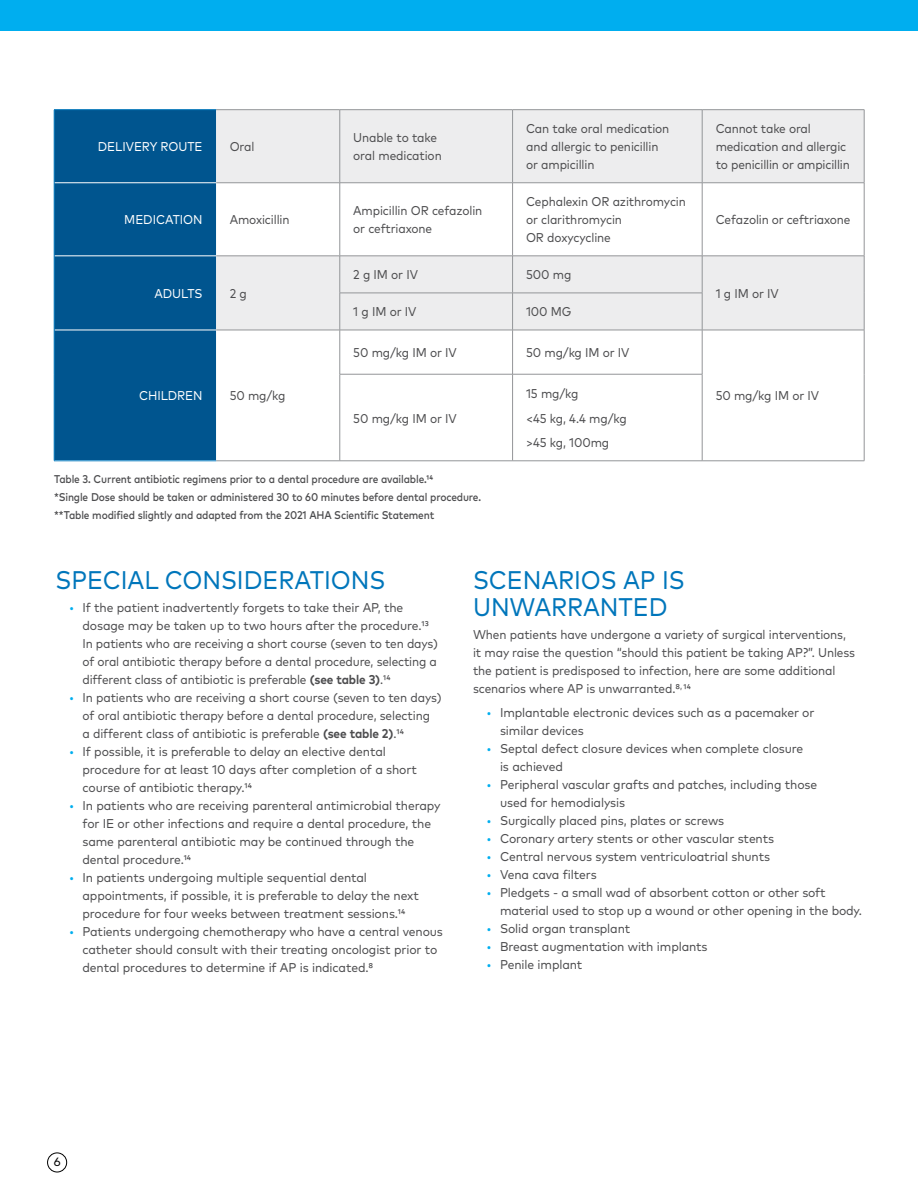
<style>
.page{position:relative;width:918px;height:1188px;background:#fff}
.page>*{position:absolute;margin:0;border:0;box-sizing:border-box;transform-origin:0 0}
.t1{font:25.5px/27px "Mark Pro";letter-spacing:-.005em;color:#0076bb;scale:.93 1}
.t2{font:12.75px/18px "Mark Pro";letter-spacing:-.01em;color:#4d4d4f;scale:.95 1}
.t3{font:12.75px/18px "Mark Pro";letter-spacing:-.01em;color:#4d4d4f;scale:.93 1}
.t4{font:12.75px "Mark Pro";letter-spacing:-.005em;color:#fff;scale:.93 1}
.t5{font:12.75px/24.8px "Mark Pro";letter-spacing:-.03em;color:#4d4d4f;scale:.93 1}
.t6{font:12px "Mark Pro";color:#000}
.t7{font:500 11.25px/18px "Mark Pro";letter-spacing:-.015em;color:#4d4d4f;scale:.9 1}
.s1{color:#00aeef}
.s2{font-weight:700}
</style>
<div class="page">
<div style="left:0;top:0;width:918px;height:31px;background:#00aeef"></div>
<div style="left:47px;top:1153px;width:20px;height:19px;border:1px solid #000;border-radius:50%"></div>
<div style="left:55px;top:110px;width:161px;height:351px;background:#00558f"></div>
<div style="left:216px;top:110px;width:648px;height:73px;background:#ededee"></div>
<svg style="left:216px;top:184px;width:648px;height:277px"></svg>
<hr style="left:216px;top:109px;width:124px;height:1px;background:#939598">
<hr style="left:340px;top:109px;width:173px;height:1px;background:#939598">
<hr style="left:340px;top:110px;width:1px;height:73px;background:#939598">
<hr style="left:513px;top:109px;width:189px;height:1px;background:#939598">
<hr style="left:512px;top:110px;width:1px;height:73px;background:#939598">
<hr style="left:702px;top:109px;width:162px;height:1px;background:#939598">
<hr style="left:702px;top:110px;width:1px;height:73px;background:#939598">
<hr style="left:864px;top:110px;width:1px;height:73px;background:#939598">
<hr style="left:216px;top:183px;width:124px;height:1px;background:#939598">
<hr style="left:340px;top:183px;width:173px;height:1px;background:#939598">
<hr style="left:340px;top:183px;width:1px;height:73px;background:#939598">
<hr style="left:513px;top:183px;width:189px;height:1px;background:#939598">
<hr style="left:512px;top:183px;width:1px;height:73px;background:#939598">
<hr style="left:702px;top:183px;width:162px;height:1px;background:#939598">
<hr style="left:702px;top:183px;width:1px;height:73px;background:#939598">
<hr style="left:864px;top:183px;width:1px;height:73px;background:#939598">
<hr style="left:216px;top:256px;width:124px;height:1px;background:#939598">
<hr style="left:340px;top:256px;width:173px;height:1px;background:#939598">
<hr style="left:340px;top:256px;width:1px;height:37px;background:#939598">
<hr style="left:513px;top:256px;width:189px;height:1px;background:#939598">
<hr style="left:512px;top:256px;width:1px;height:37px;background:#939598">
<hr style="left:702px;top:256px;width:162px;height:1px;background:#939598">
<hr style="left:702px;top:256px;width:1px;height:37px;background:#939598">
<hr style="left:864px;top:256px;width:1px;height:37px;background:#939598">
<hr style="left:864px;top:293px;width:1px;height:37px;background:#939598">
<hr style="left:340px;top:293px;width:173px;height:1px;background:#939598">
<hr style="left:340px;top:293px;width:1px;height:37px;background:#939598">
<hr style="left:513px;top:293px;width:189px;height:1px;background:#939598">
<hr style="left:512px;top:293px;width:1px;height:37px;background:#939598">
<hr style="left:702px;top:293px;width:1px;height:37px;background:#939598">
<hr style="left:216px;top:330px;width:124px;height:1px;background:#939598">
<hr style="left:340px;top:330px;width:173px;height:1px;background:#939598">
<hr style="left:340px;top:330px;width:1px;height:44px;background:#939598">
<hr style="left:513px;top:330px;width:189px;height:1px;background:#939598">
<hr style="left:512px;top:330px;width:1px;height:44px;background:#939598">
<hr style="left:702px;top:330px;width:162px;height:1px;background:#939598">
<hr style="left:702px;top:330px;width:1px;height:44px;background:#939598">
<hr style="left:864px;top:330px;width:1px;height:44px;background:#939598">
<hr style="left:864px;top:374px;width:1px;height:87px;background:#939598">
<hr style="left:340px;top:374px;width:173px;height:1px;background:#939598">
<hr style="left:340px;top:374px;width:1px;height:87px;background:#939598">
<hr style="left:513px;top:374px;width:189px;height:1px;background:#939598">
<hr style="left:512px;top:374px;width:1px;height:87px;background:#939598">
<hr style="left:702px;top:374px;width:1px;height:87px;background:#939598">
<hr style="left:54px;top:183px;width:162px;height:1px;background:#fff">
<hr style="left:54px;top:256px;width:162px;height:1px;background:#fff">
<hr style="left:54px;top:330px;width:162px;height:1px;background:#fff">
<hr style="left:216px;top:461px;width:124px;height:1px;background:#939598">
<hr style="left:702px;top:461px;width:162px;height:1px;background:#939598">
<hr style="left:340px;top:461px;width:173px;height:1px;background:#939598">
<hr style="left:513px;top:461px;width:189px;height:1px;background:#939598">
<hr style="left:54px;top:109px;width:162px;height:1px;background:#0076bb">
<hr style="left:54px;top:110px;width:1px;height:73px;background:#0076bb">
<hr style="left:54px;top:183px;width:1px;height:73px;background:#0076bb">
<hr style="left:54px;top:256px;width:1px;height:37px;background:#0076bb">
<hr style="left:54px;top:293px;width:1px;height:37px;background:#0076bb">
<hr style="left:54px;top:330px;width:1px;height:44px;background:#0076bb">
<hr style="left:54px;top:374px;width:1px;height:87px;background:#0076bb">
<hr style="left:54px;top:461px;width:162px;height:1px;background:#0076bb">
<p class="t4" style="left:98px;top:137px;width:114px">DELIVERY ROUTE</p>
<p class="t3" style="left:230px;top:137px;width:28px">Oral</p>
<p class="t3" style="left:353px;top:128px;width:97px">Unable to take oral medication</p>
<p class="t3" style="left:526px;top:119px;width:156px">Can take oral medication and allergic to penicillin or ampicillin</p>
<p class="t3" style="left:716px;top:119px;width:146px">Cannot take oral medication and allergic to penicillin or ampicillin</p>
<p class="t4" style="left:124px;top:210px;width:86px">MEDICATION</p>
<p class="t3" style="left:230px;top:210px;width:66px">Amoxicillin</p>
<p class="t3" style="left:353px;top:201px;width:140px">Ampicillin OR cefazolin or ceftriaxone</p>
<p class="t3" style="left:526px;top:192px;width:173px">Cephalexin OR azithromycin or clarithromycin<br>OR doxycycline</p>
<p class="t4" style="left:154px;top:284px;width:53px">ADULTS</p>
<p class="t3" style="left:230px;top:283px;width:20px">2 g</p>
<p class="t4" style="left:139px;top:386px;width:70px">CHILDREN</p>
<p class="t3" style="left:230px;top:386px;width:62px">50 mg/kg</p>
<p class="t3" style="left:353px;top:265px;width:71px">2 g IM or IV</p>
<p class="t3" style="left:526px;top:265px;width:50px">500 mg</p>
<p class="t3" style="left:353px;top:302px;width:69px">1 g IM or IV</p>
<p class="t3" style="left:526px;top:302px;width:50px">100 MG</p>
<p class="t3" style="left:353px;top:343px;width:113px">50 mg/kg IM or IV</p>
<p class="t3" style="left:526px;top:343px;width:113px">50 mg/kg IM or IV</p>
<p class="t3" style="left:353px;top:408px;width:113px">50 mg/kg IM or IV</p>
<p class="t5" style="left:526px;top:380px;width:110px">15 mg/kg<br>&lt;45 kg, 4.4 mg/kg &gt;45 kg, 100mg</p>
<p class="t7" style="left:54px;top:469px;width:476px">Table 3. Current antibiotic regimens prior to a dental procedure are available.14<br>*Single Dose should be taken or administered 30 to 60 minutes before dental procedure. **Table modified slightly and adapted from the 2021 AHA Scientific Statement</p>
<p class="t3" style="left:716px;top:210px;width:147px">Cefazolin or ceftriaxone</p>
<p class="t3" style="left:716px;top:283px;width:69px">1 g IM or IV</p>
<p class="t3" style="left:716px;top:386px;width:113px">50 mg/kg IM or IV</p>
<h1 class="t1" style="left:56px;top:565px;width:356px">SPECIAL CONSIDERATIONS</h1>
<p class="t2" style="left:82px;top:597px;width:376px;text-indent:-14px"><span class="s1">•</span> If the patient inadvertently forgets to take their AP, the dosage may be taken up to two hours after the procedure.13<br>In patients who are receiving a short course (seven to ten days) of oral antibiotic therapy before a dental procedure, selecting a different class of antibiotic is preferable <span class="s2">(see table 3)</span>.14</p>
<p class="t3" style="left:82px;top:687px;width:388px;text-indent:-13px"><span class="s1">•</span> In patients who are receiving a short course (seven to ten days) of oral antibiotic therapy before a dental procedure, selecting<br>a different class of antibiotic is preferable <span class="s2">(see table 2)</span>.14</p>
<p class="t2" style="left:83px;top:741px;width:354px;text-indent:-14px"><span class="s1">•</span> If possible, it is preferable to delay an elective dental procedure for at least 10 days after completion of a short course of antibiotic therapy.14</p>
<p class="t2" style="left:83px;top:795px;width:378px;text-indent:-14px"><span class="s1">•</span> In patients who are receiving parenteral antimicrobial therapy for IE or other infections and require a dental procedure, the same parenteral antibiotic may be continued through the dental procedure.14</p>
<p class="t2" style="left:83px;top:867px;width:356px;text-indent:-14px"><span class="s1">•</span> In patients undergoing multiple sequential dental appointments, if possible, it is preferable to delay the next procedure for four weeks between treatment sessions.14</p>
<p class="t2" style="left:83px;top:921px;width:381px;text-indent:-14px"><span class="s1">•</span> Patients undergoing chemotherapy who have a central venous catheter should consult with their treating oncologist prior to dental procedures to determine if AP is indicated.8</p>
<h1 class="t1" style="left:473px;top:565px;width:229px">SCENARIOS AP IS<br>UNWARRANTED</h1>
<p class="t3" style="left:473px;top:624px;width:412px">When patients have undergone a variety of surgical interventions, it may raise the question “should this patient be taking AP?”. Unless the patient is predisposed to infection, here are some additional scenarios where AP is unwarranted.8<sup>,</sup> 14</p>
<p class="t2" style="left:500px;top:703px;width:333px;text-indent:-14px"><span class="s1">•</span> Implantable electronic devices such as a pacemaker or similar devices</p>
<p class="t2" style="left:500px;top:739px;width:321px;text-indent:-14px"><span class="s1">•</span> Septal defect closure devices when complete closure is achieved</p>
<p class="t2" style="left:500px;top:775px;width:335px;text-indent:-14px"><span class="s1">•</span> Peripheral vascular grafts and patches, including those used for hemodialysis</p>
<p class="t2" style="left:487px;top:811px;width:252px"><span class="s1">•</span> Surgically placed pins, plates or screws</p>
<p class="t2" style="left:487px;top:829px;width:304px"><span class="s1">•</span> Coronary artery stents or other vascular stents</p>
<p class="t2" style="left:487px;top:847px;width:300px"><span class="s1">•</span> Central nervous system ventriculoatrial shunts</p>
<p class="t2" style="left:487px;top:865px;width:117px"><span class="s1">•</span> Vena cava filters</p>
<p class="t2" style="left:500px;top:883px;width:383px;text-indent:-14px"><span class="s1">•</span> Pledgets - a small wad of absorbent cotton or other soft material used to stop up a wound or other opening in the body.</p>
<p class="t2" style="left:487px;top:919px;width:153px"><span class="s1">•</span> Solid organ transplant</p>
<p class="t2" style="left:487px;top:937px;width:234px"><span class="s1">•</span> Breast augmentation with implants</p>
<p class="t2" style="left:487px;top:955px;width:102px"><span class="s1">•</span> Penile implant</p>
<p class="t6" style="left:54px;top:1153px;width:8px">6</p>
</div>
